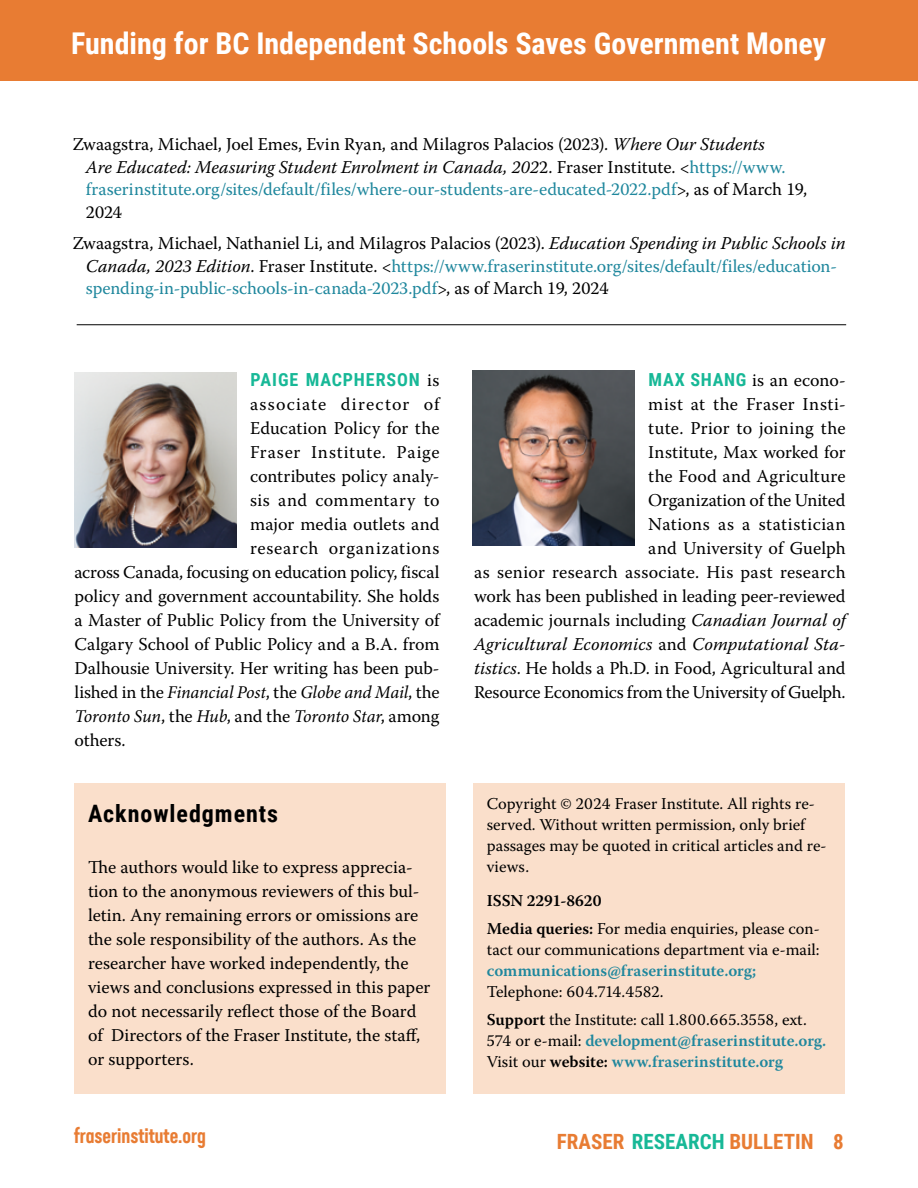
<style>
.page{position:relative;width:918px;height:1188px;background:#fff}
.page>*{position:absolute;margin:0;border:0;box-sizing:border-box;transform-origin:0 0}
.t1{font:700 30px "Roboto Condensed";color:#fff}
.H2_2024{font:700 24px "Roboto Condensed";letter-spacing:.04em;color:#000}
.t2{font:700 21px "Roboto Condensed";color:#e87c33}
.t3{font:500 21px "Neusa Next Std Compact";color:#e87c33}
.author_bio{font:18px/24px "Warnock Pro";letter-spacing:.005em;color:#000;text-align:right}
.copyright_info{font:18px/24px "Warnock Pro";color:#000}
.references{font:18px/22.5px "Warnock Pro";color:#000}
.references-2{font:18px/22.5px "Warnock Pro";color:#1f879d}
.author_bio-2{font:italic 18px "Minion Pro";letter-spacing:-.01em;color:#000}
.author_bio-3{font:18px "Warnock Pro";letter-spacing:.045em;color:#000}
.author_bio-4{font:18px "Warnock Pro";letter-spacing:.04em;color:#000}
.author_bio-5{font:18px "Warnock Pro";letter-spacing:.065em;color:#000}
.author_bio-6{font:700 18px "Roboto Condensed";letter-spacing:.05em;color:#17b897}
.copyright_info-2{font:16.5px/21px "Warnock Pro";color:#000}
.textleft_2024{font:600 16.5px "Warnock Pro";letter-spacing:-.005em;color:#000}
.s1{font-style:italic}
.s2{color:#1f879d}
.s3{color:#000}
.s4{font-style:italic;color:#000}
.s5{font-family:"Warnock Pro";font-weight:400;color:#000}
.s6{font-family:"Warnock Pro";font-style:normal}
.s7{font-family:"Roboto Condensed";font-weight:700;color:#17b897}
.s8{font-weight:600}
.s9{font-weight:600;color:#1f879d}
.s10{color:#17b897}
</style>
<div class="page">
<div style="left:0;top:0;width:918px;height:81px;background:#e87c33"></div>
<hr style="left:77px;top:324px;width:769px;height:1px;background:#000">
<div style="left:75px;top:783px;width:371px;height:311px;background:#fadfcb"></div>
<div style="left:473px;top:783px;width:372px;height:311px;background:#fadfcb"></div>
<img style="left:75px;top:372px;width:162px;height:176px">
<img style="left:473px;top:370px;width:162px;height:176px">
<h1 class="t1" style="left:71px;top:22px;width:757px">Funding for BC Independent Schools Saves Government Money</h1>
<p class="references" style="left:86px;top:133px;width:723px;text-indent:-14px">Zwaagstra, Michael, Joel Emes, Evin Ryan, and Milagros Palacios (2023). <span class="s1">Where Our Students<br>Are Educated: Measuring Student Enrolment in Canada, 202</span>2. Fraser Institute. &lt;<span class="s2">https://www. fraserinstitute.org/sites/default/files/where-our-students-are-educated-2022.pdf</span>&gt;, as of March 19, 2024</p>
<p class="references-2" style="left:86px;top:232px;width:761px;text-indent:-14px"><span class="s3">Zwaagstra, Michael, Nathaniel Li, and Milagros Palacios (2023).</span> <span class="s4">Education Spending in Public Schools in<br>Canada, 2023 Edition</span><span class="s3">. Fraser Institute. &lt;</span>https://www.fraserinstitute.org/sites/default/files/education&shy;spending-in-public-schools-in-canada-2023.pdf<span class="s3">&gt;, as of March 19, 2024</span></p>
<p class="author_bio-6" style="left:250px;top:367px;width:191px">PAIGE MACPHERSON <span class="s5">is</span></p>
<p class="author_bio-5" style="left:250px;top:393px;width:191px">associate director of</p>
<p class="author_bio" style="left:250px;top:416px;width:191px">Education Policy for the</p>
<p class="author_bio-3" style="left:250px;top:441px;width:191px">Fraser Institute. Paige</p>
<p class="author_bio" style="left:250px;top:464px;width:191px">contributes policy analy-</p>
<p class="author_bio" style="left:250px;top:488px;width:191px">sis and commentary to</p>
<p class="author_bio" style="left:250px;top:512px;width:191px">major media outlets and</p>
<p class="author_bio-4" style="left:250px;top:537px;width:191px">research organizations</p>
<p class="author_bio" style="left:75px;top:560px;width:367px">across Canada, focusing on education policy, fiscal</p>
<p class="author_bio" style="left:75px;top:584px;width:366px">policy and government accountability. She holds</p>
<p class="author_bio" style="left:75px;top:608px;width:367px">a Master of Public Policy from the University of</p>
<p class="author_bio" style="left:75px;top:632px;width:367px">Calgary School of Public Policy and a B.A. from</p>
<p class="author_bio" style="left:75px;top:656px;width:367px">Dalhousie University. Her writing has been pub-</p>
<p class="author_bio-2" style="left:75px;top:680px;width:367px"><span class="s6">lished in the</span> Financial Post<span class="s6">, the</span> Globe and Mail<span class="s6">, the</span></p>
<p class="author_bio-2" style="left:75px;top:704px;width:367px">Toronto Sun<span class="s6">, the</span> Hub<span class="s6">, and the</span> Toronto Star<span class="s6">, among</span></p>
<p class="author_bio" style="left:75px;top:728px;width:52px">others.</p>
<p class="H2_2024" style="left:88px;top:796px;width:192px">Acknowledgments</p>
<p class="copyright_info" style="left:88px;top:854px;width:344px">The authors would like to express apprecia&shy;tion to the anonymous reviewers of this bul&shy;letin. Any remaining errors or omissions are the sole responsibility of the authors. As the researcher have worked independently, the views and conclusions expressed in this paper do not necessarily reflect those of the Board of Directors of the Fraser Institute, the staff, or supporters.</p>
<p class="author_bio" style="left:474px;top:368px;width:373px"><span class="s7">MAX SHANG</span> is an econo-<br>mist at the Fraser Insti-<br>tute. Prior to joining the<br>Institute, Max worked for<br>the Food and Agriculture<br>Organization of the United<br>Nations as a statistician<br>and University of Guelph<br>as senior research associate. His past research work has been published in leading peer-reviewed academic journals including <span class="s1">Canadian Journal of Agricultural Economics</span> and <span class="s1">Computational Sta&shy;tistics</span>. He holds a Ph.D. in Food, Agricultural and Resource Economics from the University of Guelph.</p>
<p class="copyright_info-2" style="left:487px;top:792px;width:341px">Copyright © 2024 Fraser Institute. All rights re&shy;served. Without written permission, only brief passages may be quoted in critical articles and re&shy;views.</p>
<p class="textleft_2024" style="left:487px;top:891px;width:116px">ISSN 2291-8620</p>
<p class="copyright_info-2" style="left:487px;top:918px;width:335px"><span class="s8">Media queries:</span> For media enquiries, please con&shy;tact our communications department via e-mail: <span class="s9">communications@fraserinstitute.org; </span>Telephone: 604.714.4582.</p>
<p class="copyright_info-2" style="left:487px;top:1008px;width:341px"><span class="s8">Support</span> the Institute: call 1.800.665.3558, ext.<br>574 or e-mail: <span class="s9">development@fraserinstitute.org.<br></span>Visit our <span class="s8">website:</span> <span class="s9">www.fraserinstitute.org</span></p>
<p class="t3" style="left:74px;top:1123px;width:133px">fraserinstitute.org</p>
<p class="t2" style="left:557px;top:1127px;width:288px">FRASER <span class="s10">RESEARCH</span> BULLETIN 8</p>
</div>
